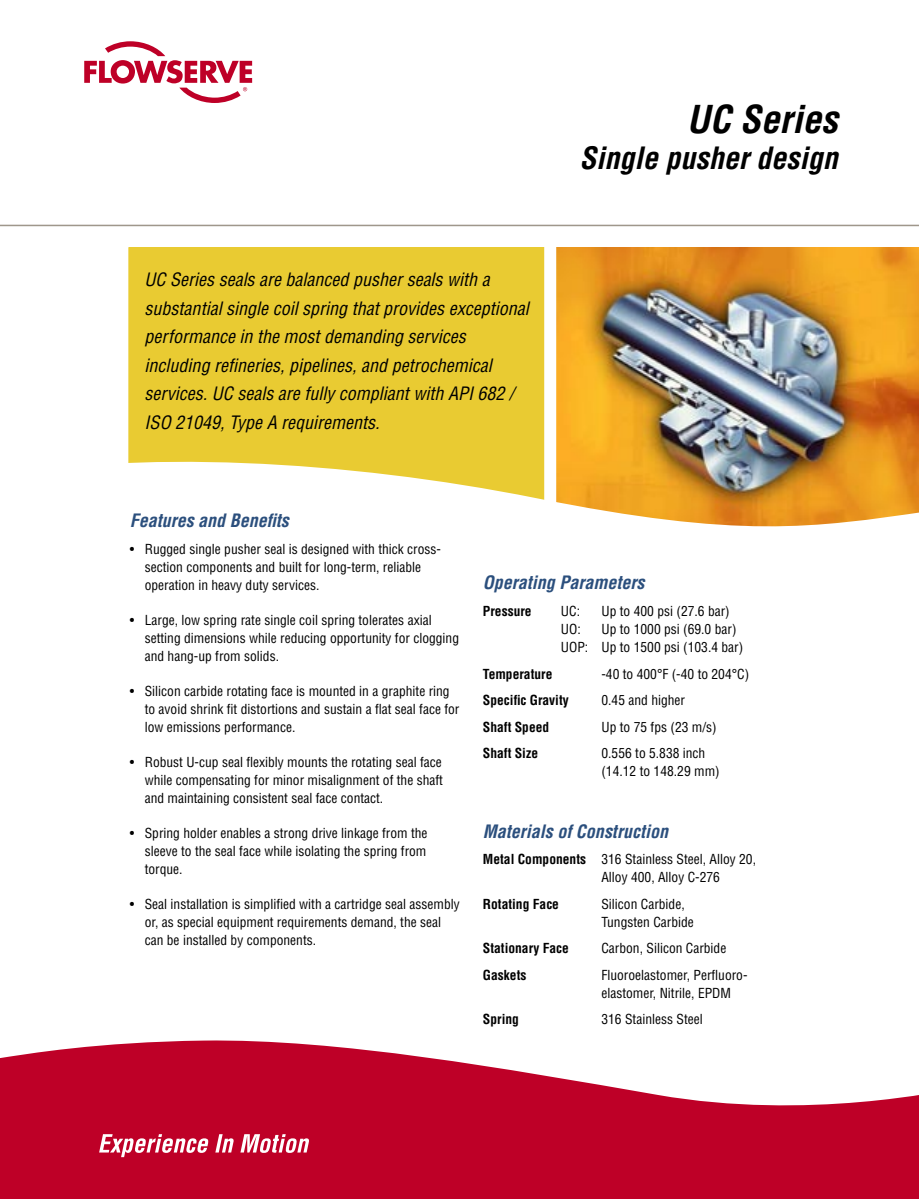
<style>
.page{position:relative;width:919px;height:1199px;background:#fff}
.page>*{position:absolute;margin:0;border:0;box-sizing:border-box;transform-origin:0 0}
.t1{font:italic 700 condensed 37.5px "Helvetica";color:#000}
.t2{font:italic 700 condensed 30px "Helvetica";color:#000}
.Body_text{font:italic condensed 18px/28.5px "Helvetica";color:#000}
.Subhead_1{font:italic 700 condensed 18px "Helvetica";color:#2b4f7d}
.Subhead_1-2{font:condensed 13.5px/18px "Helvetica";color:#000}
.Body_text-2{font:condensed 13.5px/18px "Helvetica";color:#000}
.Body_text-3{font:700 condensed 13.5px "Helvetica";color:#000}
.s1{font-weight:700}
</style>
<div class="page">
<div style="left:128px;top:247px;width:416px;height:213px;background:#e9cb32"></div>
<svg style="left:0;top:1040px;width:918px;height:158px;fill:#be0027"></svg>
<svg style="left:99px;top:1133px;width:110px;height:23px"></svg>
<svg style="left:215px;top:1133px;width:19px;height:19px"></svg>
<svg style="left:240px;top:1133px;width:69px;height:19px"></svg>
<hr style="left:0;top:225px;width:918px;height:1px;background:#9f978b">
<svg style="left:84px;top:41px;width:168px;height:62px"></svg>
<img style="left:556px;top:247px;width:362px;height:213px">
<svg style="left:128px;top:460px;width:790px;height:67px"></svg>
<p class="Body_text" style="left:145px;top:265px;width:385px">UC Series seals are balanced pusher seals with a substantial single coil spring that provides exceptional performance in the most demanding services including refineries, pipelines, and petrochemical services. UC seals are fully compliant with API 682 / ISO 21049, Type A requirements.</p>
<p class="t1" style="left:686px;top:97px;width:153px">UC Series</p>
<p class="t2" style="left:579px;top:140px;width:260px">Single pusher design</p>
<p class="Subhead_1" style="left:130px;top:509px;width:160px">Features and Benefits</p>
<p class="Subhead_1-2" style="left:145px;top:539px;width:298px;text-indent:-15px">• Rugged single pusher seal is designed with thick cross&shy;section components and built for long-term, reliable operation in heavy duty services.</p>
<p class="Subhead_1-2" style="left:145px;top:610px;width:316px;text-indent:-15px">• Large, low spring rate single coil spring tolerates axial setting dimensions while reducing opportunity for clogging and hang-up from solids.</p>
<p class="Subhead_1-2" style="left:145px;top:681px;width:316px;text-indent:-15px">• Silicon carbide rotating face is mounted in a graphite ring to avoid shrink fit distortions and sustain a flat seal face for low emissions performance.</p>
<p class="Subhead_1-2" style="left:145px;top:752px;width:300px;text-align:justify;text-indent:-15px">• Robust U-cup seal flexibly mounts the rotating seal face while compensating for minor misalignment of the shaft and maintaining consistent seal face contact.</p>
<p class="Subhead_1-2" style="left:145px;top:823px;width:284px;text-align:justify;text-indent:-15px">• Spring holder enables a strong drive linkage from the sleeve to the seal face while isolating the spring from torque.</p>
<p class="Subhead_1-2" style="left:145px;top:894px;width:316px;text-indent:-15px">• Seal installation is simplified with a cartridge seal assembly or, as special equipment requirements demand, the seal can be installed by components.</p>
<p class="Subhead_1" style="left:483px;top:571px;width:163px">Operating Parameters</p>
<p class="Body_text-3" style="left:483px;top:602px;width:50px">Pressure</p>
<p class="Body_text-2" style="left:561px;top:601px;width:21px">UC:</p>
<p class="Body_text-2" style="left:601px;top:601px;width:130px">Up to 400 psi (27.6 bar)</p>
<p class="Body_text-2" style="left:561px;top:619px;width:21px">UO:</p>
<p class="Body_text-2" style="left:561px;top:619px;width:184px;text-indent:40px">Up to 1000 psi (69.0 bar)<br>UOP: Up to 1500 psi (103.4 bar)</p>
<p class="Body_text-3" style="left:483px;top:665px;width:71px">Temperature</p>
<p class="Body_text-2" style="left:601px;top:664px;width:149px">-40 to 400°F (-40 to 204°C)</p>
<p class="Body_text-3" style="left:483px;top:691px;width:87px">Specific Gravity</p>
<p class="Body_text-2" style="left:601px;top:690px;width:85px">0.45 and higher</p>
<p class="Body_text-3" style="left:483px;top:718px;width:68px">Shaft Speed</p>
<p class="Body_text-2" style="left:601px;top:717px;width:117px">Up to 75 fps (23 m/s)</p>
<p class="Body_text-3" style="left:483px;top:744px;width:57px">Shaft Size</p>
<p class="Body_text-2" style="left:601px;top:743px;width:120px">0.556 to 5.838 inch (14.12 to 148.29 mm)</p>
<p class="Subhead_1" style="left:483px;top:819px;width:187px">Materials of Construction</p>
<p class="Body_text-2" style="left:601px;top:849px;width:156px;text-indent:-118px"><span class="s1">Metal Components</span> 316 Stainless Steel, Alloy 20,<br>Alloy 400, Alloy C-276</p>
<p class="Body_text-3" style="left:483px;top:895px;width:78px">Rotating Face</p>
<p class="Body_text-2" style="left:601px;top:894px;width:94px">Silicon Carbide,<br>Tungsten Carbide</p>
<p class="Body_text-3" style="left:483px;top:939px;width:88px">Stationary Face</p>
<p class="Body_text-2" style="left:601px;top:938px;width:126px">Carbon, Silicon Carbide</p>
<p class="Body_text-3" style="left:483px;top:966px;width:45px">Gaskets</p>
<p class="Body_text-2" style="left:601px;top:965px;width:147px">Fluoroelastomer, Perfluoro&shy;elastomer, Nitrile, EPDM</p>
<p class="Body_text-3" style="left:483px;top:1010px;width:38px">Spring</p>
<p class="Body_text-2" style="left:601px;top:1009px;width:103px">316 Stainless Steel</p>
</div>
